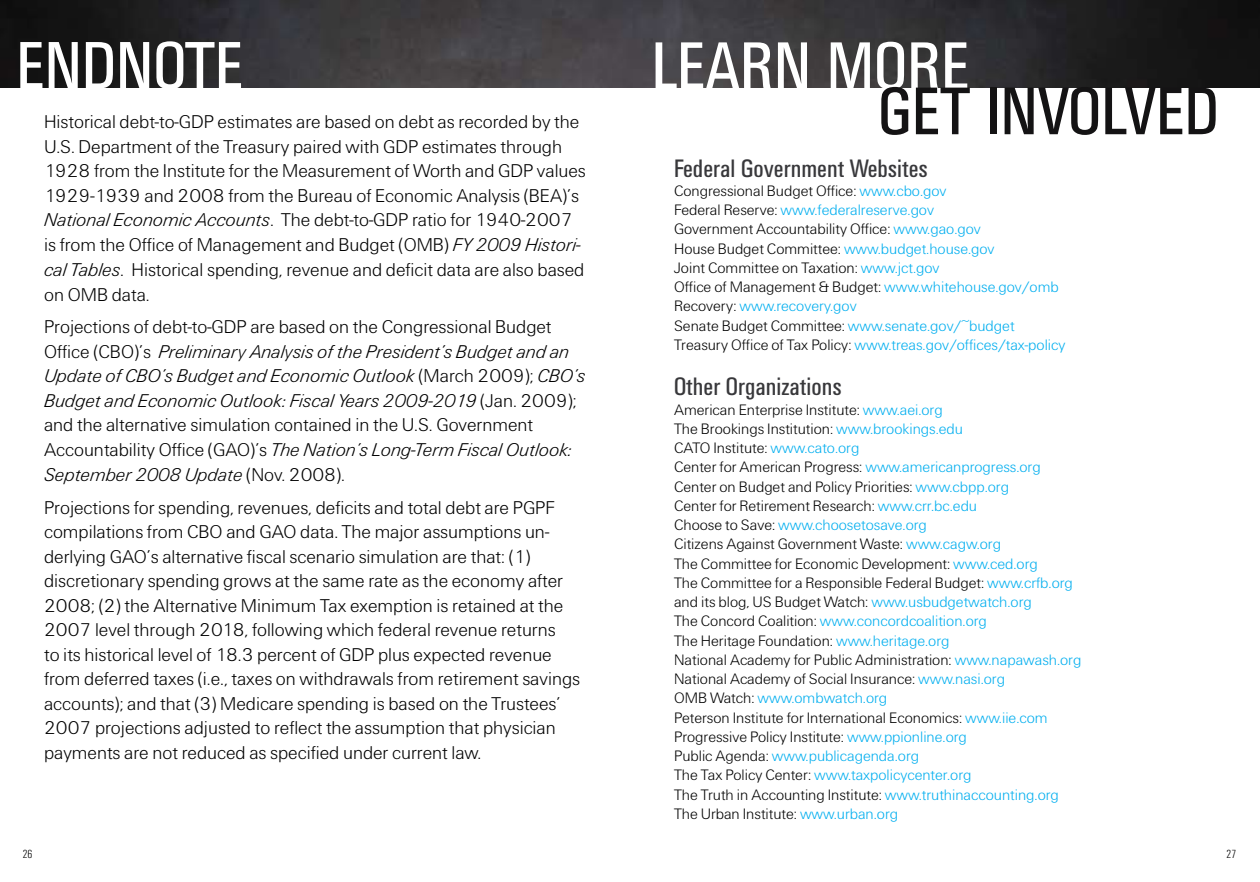
<style>
.page{position:relative;width:1260px;height:882px;background:#fff}
.page>*{position:absolute;margin:0;border:0;box-sizing:border-box;transform-origin:0 0}
.t1{font:70px "Univers U57";letter-spacing:.01em;color:#fff}
.t2{font:70px "Univers U57";letter-spacing:.01em;color:#141314}
.t3{font:26.25px "Univers U57";color:#38383b}
.t4{font:19.25px/24.5px "Univers U45";color:#000}
.t5{font:19.25px/24.5px "Univers U46";color:#000}
.t6{font:15.75px/19.2px "Univers U45";color:#000}
.t7{font:12.25px "Univers U47";color:#000}
.s1{font-family:"Univers U46"}
.s2{font-family:"Univers U45"}
.s3{color:#00aeef}
</style>
<div class="page">
<img style="left:0;top:0;width:1260px;height:87px">
<h1 class="t1" style="left:17px;top:24px;width:228px">ENDNOTE</h1>
<p class="t4" style="left:44px;top:111px;width:543px">Historical debt-to-GDP estimates are based on debt as recorded by the U.S. Department of the Treasury paired with GDP estimates through 1928 from the Institute for the Measurement of Worth and GDP values 1929-1939 and 2008 from the Bureau of Economic Analysis (BEA)’s <span class="s1">National Economic Accounts</span>. The debt-to-GDP ratio for 1940-2007 is from the Office of Management and Budget (OMB) <span class="s1">FY 2009 Histori&shy;cal Tables</span>. Historical spending, revenue and deficit data are also based on OMB data.</p>
<p class="t4" style="left:44px;top:316px;width:509px">Projections of debt-to-GDP are based on the Congressional Budget</p>
<p class="t5" style="left:44px;top:341px;width:543px"><span class="s2">Office (CBO)’s</span> Preliminary Analysis of the President’s Budget and an<br>Update of CBO’s Budget and Economic Outlook <span class="s2">(March 2009);</span> CBO’s<br>Budget and Economic Outlook: Fiscal Years 2009-2019 <span class="s2">(Jan. 2009);</span></p>
<p class="t4" style="left:44px;top:414px;width:491px">and the alternative simulation contained in the U.S. Government</p>
<p class="t5" style="left:44px;top:438px;width:529px;line-height:25.4px"><span class="s2">Accountability Office (GAO)’s</span> The Nation’s Long-Term Fiscal Outlook:<br>September 2008 Update <span class="s2">(Nov. 2008).</span></p>
<p class="t4" style="left:44px;top:496px;width:538px">Projections for spending, revenues, deficits and total debt are PGPF compilations from CBO and GAO data. The major assumptions un&shy;derlying GAO’s alternative fiscal scenario simulation are that: (1) discretionary spending grows at the same rate as the economy after 2008; (2) the Alternative Minimum Tax exemption is retained at the 2007 level through 2018, following which federal revenue returns<br>to its historical level of 18.3 percent of GDP plus expected revenue from deferred taxes (i.e., taxes on withdrawals from retirement savings accounts); and that (3) Medicare spending is based on the Trustees’ 2007 projections adjusted to reflect the assumption that physician payments are not reduced as specified under current law.</p>
<h1 class="t1" style="left:652px;top:24px;width:319px">LEARN MORE</h1>
<h1 class="t2" style="left:879px;top:69px;width:341px">GET INVOLVED</h1>
<h2 class="t3" style="left:674px;top:152px;width:255px">Federal Government Websites</h2>
<p class="t6" style="left:674px;top:182px;width:393px">Congressional Budget Office: <span class="s3">www.cbo.gov<br></span>Federal Reserve: <span class="s3">www.federalreserve.gov<br></span>Government Accountability Office: <span class="s3">www.gao.gov<br></span>House Budget Committee: <span class="s3">www.budget.house.gov<br></span>Joint Committee on Taxation: <span class="s3">www.jct.gov<br></span>Office of Management &amp; Budget: <span class="s3">www.whitehouse.gov/omb </span>Recovery: <span class="s3">www.recovery.gov<br></span>Senate Budget Committee: <span class="s3">www.senate.gov/~budget </span>Treasury Office of Tax Policy: <span class="s3">www.treas.gov/offices/tax-policy</span></p>
<h2 class="t3" style="left:674px;top:371px;width:169px">Other Organizations</h2>
<p class="t6" style="left:674px;top:401px;width:409px">American Enterprise Institute: <span class="s3">www.aei.org<br></span>The Brookings Institution: <span class="s3">www.brookings.edu<br></span>CATO Institute: <span class="s3">www.cato.org<br></span>Center for American Progress: <span class="s3">www.americanprogress.org </span>Center on Budget and Policy Priorities: <span class="s3">www.cbpp.org<br></span>Center for Retirement Research: <span class="s3">www.crr.bc.edu<br></span>Choose to Save: <span class="s3">www.choosetosave.org<br></span>Citizens Against Government Waste: <span class="s3">www.cagw.org<br></span>The Committee for Economic Development: <span class="s3">www.ced.org<br></span>The Committee for a Responsible Federal Budget: <span class="s3">www.crfb.org </span>and its blog, US Budget Watch: <span class="s3">www.usbudgetwatch.org<br></span>The Concord Coalition: <span class="s3">www.concordcoalition.org<br></span>The Heritage Foundation: <span class="s3">www.heritage.org<br></span>National Academy for Public Administration: <span class="s3">www.napawash.org </span>National Academy of Social Insurance: <span class="s3">www.nasi.org<br></span>OMB Watch: <span class="s3">www.ombwatch.org<br></span>Peterson Institute for International Economics: <span class="s3">www.iie.com </span>Progressive Policy Institute: <span class="s3">www.ppionline.org<br></span>Public Agenda: <span class="s3">www.publicagenda.org<br></span>The Tax Policy Center: <span class="s3">www.taxpolicycenter.org<br></span>The Truth in Accounting Institute: <span class="s3">www.truthinaccounting.org </span>The Urban Institute: <span class="s3">www.urban.org</span></p>
<p class="t7" style="left:23px;top:846px;width:11px">26</p>
<p class="t7" style="left:1227px;top:846px;width:11px">27</p>
</div>
